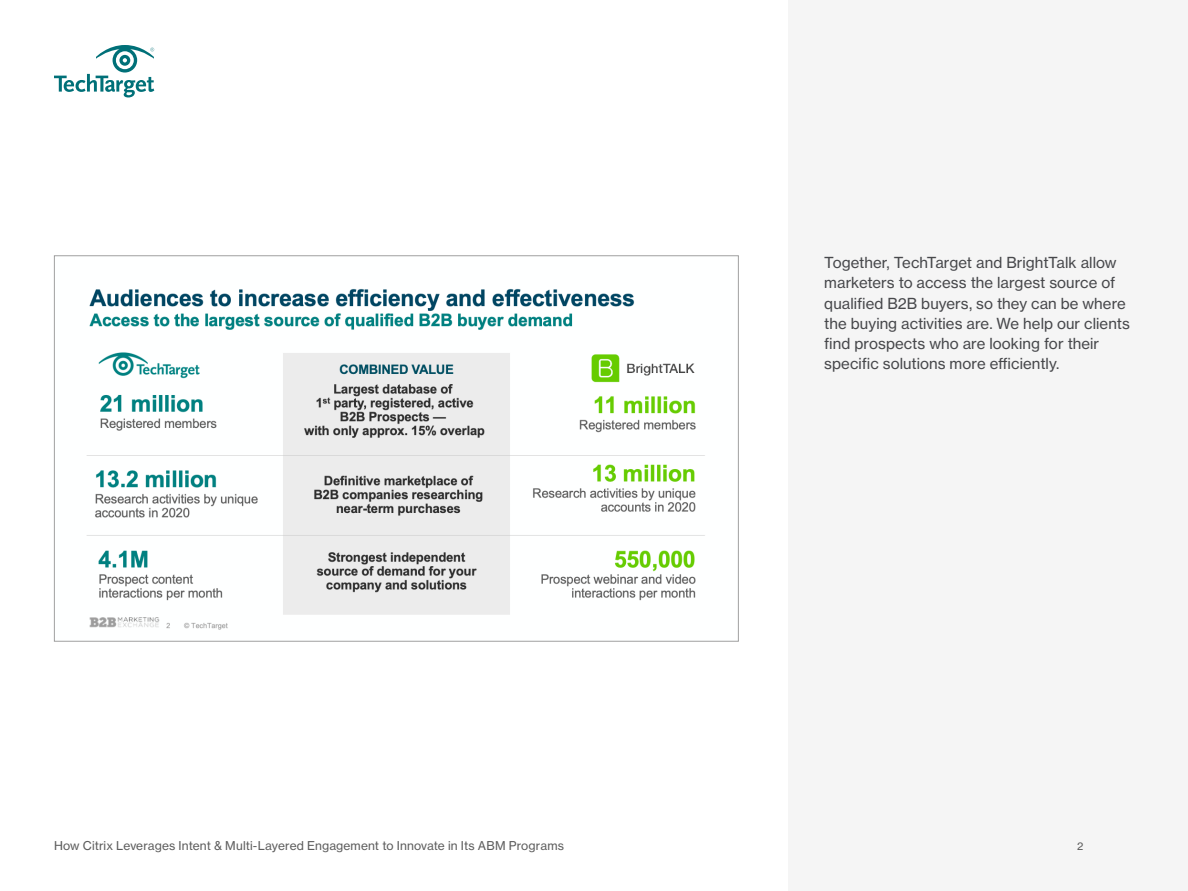
<style>
.page{position:relative;width:1188px;height:891px;background:#fff}
.page>*{position:absolute;margin:0;border:0;box-sizing:border-box;transform-origin:0 0}
.t1{font:15px/20.2px "N Haas Grotesk TX Std 55 Rg";letter-spacing:.005em;color:#47484b}
.t2{font:12px "N Haas Grotesk TX Std 55 Rg";letter-spacing:.01em;color:#5c5c5c}
.t3{font:10.5px "N Haas Grotesk TX Std 55 Rg";color:#5c5c5c}
</style>
<div class="page">
<div style="left:788px;top:0;width:400px;height:891px;background:#f5f5f5"></div>
<svg style="left:54px;top:45px;width:100px;height:52px"></svg>
<img style="left:86px;top:288px;width:619px;height:342px">
<p class="t1" style="left:824px;top:253px;width:307px">Together, TechTarget and BrightTalk allow marketers to access the largest source of qualified B2B buyers, so they can be where the buying activities are. We help our clients find prospects who are looking for their specific solutions more efficiently.</p>
<p class="t2" style="left:54px;top:838px;width:512px">How Citrix Leverages Intent &amp; Multi-Layered Engagement to Innovate in Its ABM Programs</p>
<p class="t3" style="left:1077px;top:839px;width:8px">2</p>
</div>
